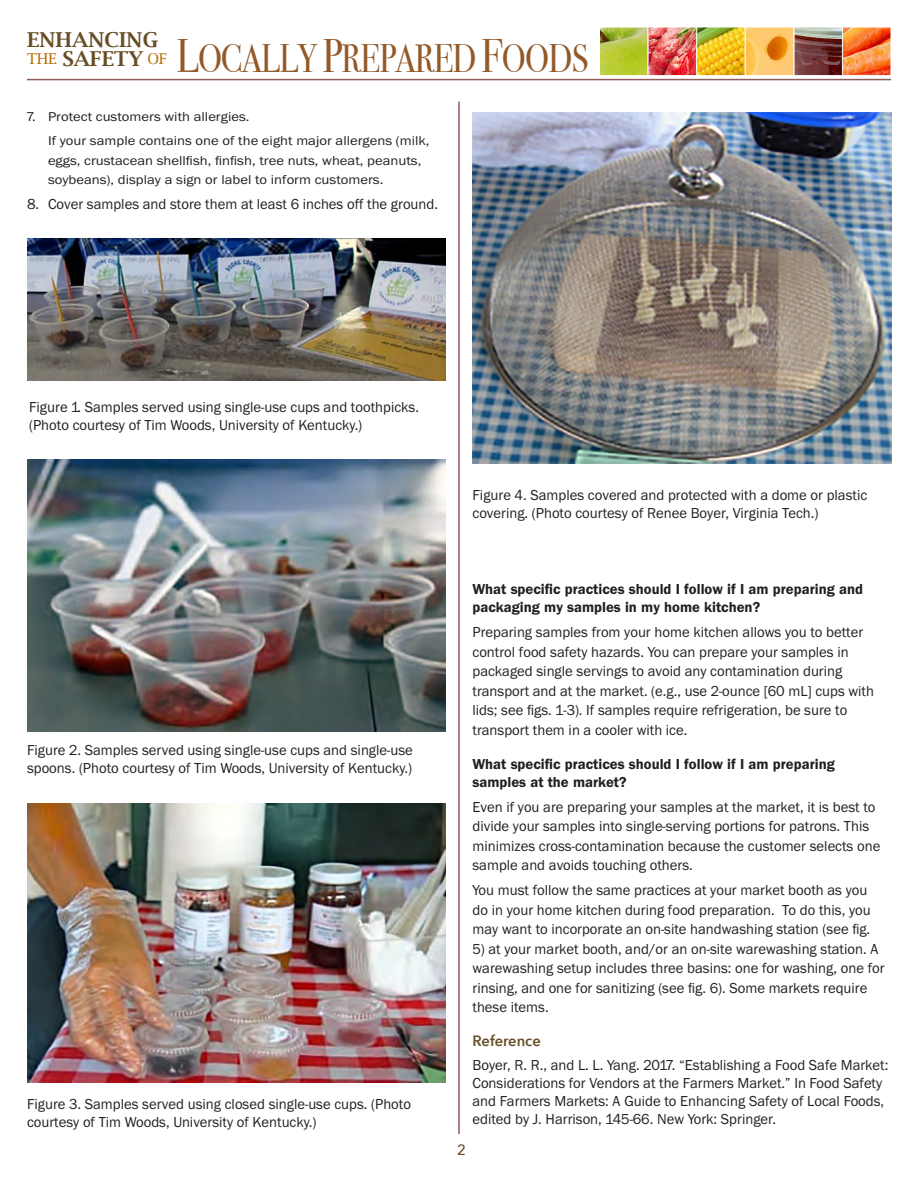
<style>
.page{position:relative;width:918px;height:1188px;background:#fff}
.page>*{position:absolute;margin:0;border:0;box-sizing:border-box;transform-origin:0 0}
.t1{font:39.75px "Bodoni Svty Two ITCTT";letter-spacing:-.02em;color:#935928;scale:.84 1}
.t2{font:600 20.55px/18.8px "Lucida Bright";color:#674e26}
.Text{font:15px/19.5px "Franklin Gothic";color:#231f20}
.Subheader_2{font:15px/18px "Franklin Gothic Dem Bld";color:#231f20}
.Numbered_text{font:15px "Franklin Gothic";color:#231f20}
.Subheader_1{font:600 15px "Avenir Next";color:#674e26}
.t3{font:500 15px "Avenir Next";color:#674e26}
.Numbered_text-2{font:13.35px/19.5px "Franklin Gothic";color:#231f20;scale:1.11 1}
.s1{font-weight:400;font-size:15px;color:#b76d06}
.s2{font-size:46.95px}
</style>
<div class="page">
<hr style="left:458px;top:102px;width:2px;height:1032px;background:#8d5b5a">
<img style="left:601px;top:29px;width:288px;height:45px">
<div style="left:599px;top:27px;width:49px;height:49px;border:1px solid #fff"></div>
<div style="left:648px;top:27px;width:49px;height:49px;border:1px solid #fff"></div>
<div style="left:696px;top:27px;width:49px;height:49px;border:1px solid #fff"></div>
<div style="left:842px;top:27px;width:49px;height:49px;border:1px solid #fff"></div>
<div style="left:794px;top:27px;width:49px;height:49px;border:1px solid #fff"></div>
<div style="left:745px;top:27px;width:49px;height:49px;border:1px solid #fff"></div>
<hr style="left:27px;top:79px;width:864px;height:1px;background:#8d5b5a">
<img style="left:27px;top:239px;width:419px;height:142px">
<img style="left:27px;top:459px;width:418px;height:273px">
<img style="left:27px;top:804px;width:419px;height:278px">
<img style="left:472px;top:112px;width:420px;height:352px">
<p class="t2" style="left:27px;top:30px;width:142px">ENHANCING<br><span class="s1">THE</span> SAFETY <span class="s1">OF</span></p>
<p class="t1" style="left:177px;top:26px;width:492px"><span class="s2">L</span>OCALLY <span class="s2">P</span>REPARED <span class="s2">F</span>OODS</p>
<p class="Numbered_text-2" style="left:27px;top:108px;width:202px">7. Protect customers with allergies.</p>
<p class="Numbered_text-2" style="left:48px;top:132px;width:345px">If your sample contains one of the eight major allergens (milk, eggs, crustacean shellfish, finfish, tree nuts, wheat, peanuts, soybeans), display a sign or label to inform customers.</p>
<p class="Numbered_text" style="left:27px;top:194px;width:413px">8. Cover samples and store them at least 6 inches off the ground.</p>
<p class="Text" style="left:29px;top:399px;width:391px;line-height:18px">Figure 1. Samples served using single-use cups and toothpicks. (Photo courtesy of Tim Woods, University of Kentucky.)</p>
<p class="Text" style="left:27px;top:742px;width:387px;line-height:18px">Figure 2. Samples served using single-use cups and single-use spoons. (Photo courtesy of Tim Woods, University of Kentucky.)</p>
<p class="Text" style="left:27px;top:1097px;width:386px;line-height:18px">Figure 3. Samples served using closed single-use cups. (Photo courtesy of Tim Woods, University of Kentucky.)</p>
<p class="Text" style="left:472px;top:488px;width:396px;line-height:18px">Figure 4. Samples covered and protected with a dome or plastic covering. (Photo courtesy of Renee Boyer, Virginia Tech.)</p>
<p class="Subheader_2" style="left:472px;top:581px;width:392px">What specific practices should I follow if I am preparing and packaging my samples in my home kitchen?</p>
<p class="Text" style="left:472px;top:624px;width:403px">Preparing samples from your home kitchen allows you to better control food safety hazards. You can prepare your samples in packaged single servings to avoid any contamination during transport and at the market. (e.g., use 2-ounce [60 mL] cups with lids; see figs. 1-3). If samples require refrigeration, be sure to transport them in a cooler with ice.</p>
<p class="Subheader_2" style="left:472px;top:756px;width:364px">What specific practices should I follow if I am preparing samples at the market?</p>
<p class="Text" style="left:472px;top:798px;width:409px">Even if you are preparing your samples at the market, it is best to divide your samples into single-serving portions for patrons. This minimizes cross-contamination because the customer selects one sample and avoids touching others.</p>
<p class="Text" style="left:472px;top:882px;width:400px">You must follow the same practices at your market booth as you do in your home kitchen during food preparation. To do this, you may want to incorporate an on-site handwashing station (see fig.</p>
<p class="Text" style="left:472px;top:940px;width:414px">5) at your market booth, and/or an on-site warewashing station. A warewashing setup includes three basins: one for washing, one for rinsing, and one for sanitizing (see fig. 6). Some markets require these items.</p>
<p class="Subheader_1" style="left:472px;top:1028px;width:70px">Reference</p>
<p class="Text" style="left:472px;top:1057px;width:417px;line-height:18px">Boyer, R. R., and L. L. Yang. 2017. “Establishing a Food Safe Market:<br>Considerations for Vendors at the Farmers Market.” In Food Safety and Farmers Markets: A Guide to Enhancing Safety of Local Foods, edited by J. Harrison, 145-66. New York: Springer.</p>
<p class="t3" style="left:457px;top:1137px;width:10px">2</p>
</div>
